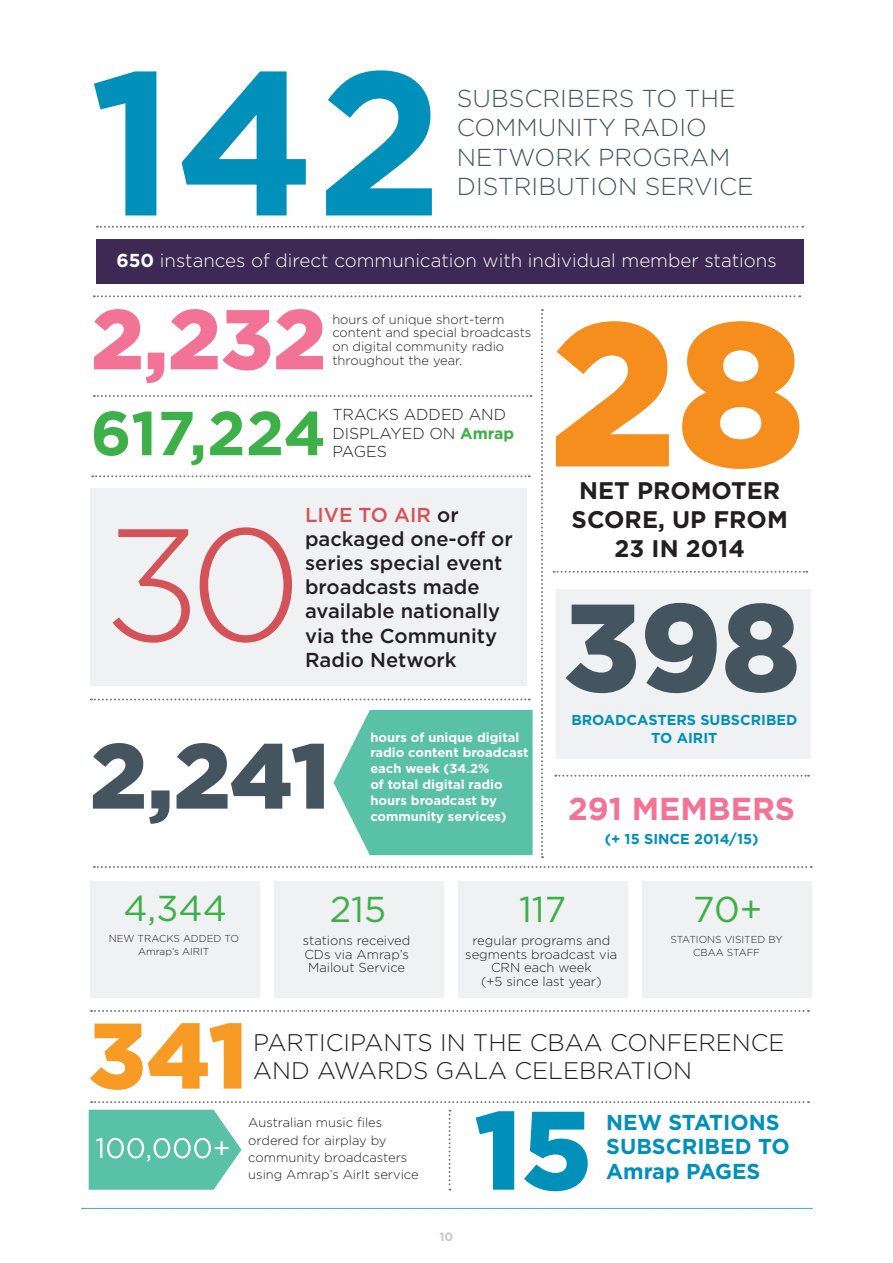
<style>
.page{position:relative;width:893px;height:1263px;background:#fff}
.page>*{position:absolute;margin:0;border:0;box-sizing:border-box;transform-origin:0 0}
.t1{font:300 159.3px "Gotham";color:#d45358}
.t2{font:900 124.05px "Gotham";color:#45555f}
.t3{font:36px "Gotham";color:#3eb049}
.t4{font:700 31.65px "Gotham";color:#f27396}
.t5{font:300 24.45px/29.4px "Gotham";color:#45555f}
.t6{font:300 24px/28.5px "Gotham";color:#231f20}
.t7{font:700 24px/28.8px "Gotham";color:#231f20;text-align:center}
.t8{font:700 21.6px/24.5px "Gotham";color:#0090ba}
.t9{font:500 20.1px/24.2px "Gotham";color:#231f20}
.t10{font:300 18.75px "Gotham";color:#fff}
.t11{font:300 15.9px/18.8px "Gotham";color:#231f20}
.t12{font:700 14.4px/17.2px "Gotham";color:#0090ba;text-align:center}
.t13{font:300 12.9px/13.6px "Gotham";color:#231f20}
.t14{font:700 12.9px/15.9px "Gotham";color:#fff}
.t15{font:700 12px "Gotham";color:#cac7c6}
.t16{font:300 10.05px/12.9px "Gotham";color:#231f20;text-align:center}
.s1{font-weight:700}
.s2{font-weight:700;color:#3eb049}
.s3{color:#d45358}
</style>
<div class="page">
<svg style="left:82px;top:1208px;width:730px;height:1px"></svg>
<svg style="left:333px;top:710px;width:200px;height:145px;background:#69c7ad"></svg>
<div style="left:90px;top:488px;width:437px;height:198px;background:#f0f1f2"></div>
<svg style="left:94px;top:411px;width:229px;height:54px"></svg>
<svg style="left:94px;top:309px;width:229px;height:74px"></svg>
<svg style="left:97px;top:226px;width:706px;height:2px"></svg>
<svg style="left:94px;top:295px;width:706px;height:2px"></svg>
<svg style="left:94px;top:395px;width:437px;height:2px"></svg>
<svg style="left:92px;top:475px;width:438px;height:2px"></svg>
<svg style="left:91px;top:698px;width:439px;height:2px"></svg>
<svg style="left:554px;top:571px;width:253px;height:2px"></svg>
<svg style="left:94px;top:866px;width:718px;height:2px"></svg>
<svg style="left:91px;top:1010px;width:718px;height:2px"></svg>
<svg style="left:91px;top:1101px;width:718px;height:2px"></svg>
<svg style="left:555px;top:775px;width:254px;height:2px"></svg>
<div style="left:96px;top:239px;width:707px;height:44px;background:#3e2954"></div>
<div style="left:556px;top:589px;width:254px;height:170px;background:#f0f1f2"></div>
<svg style="left:541px;top:309px;width:2px;height:549px"></svg>
<svg style="left:449px;top:1110px;width:2px;height:80px"></svg>
<svg style="left:556px;top:321px;width:243px;height:148px"></svg>
<svg style="left:476px;top:1111px;width:112px;height:80px"></svg>
<svg style="left:93px;top:743px;width:231px;height:81px"></svg>
<svg style="left:94px;top:70px;width:338px;height:145px"></svg>
<div style="left:90px;top:881px;width:169px;height:116px;background:#f0f1f2"></div>
<div style="left:274px;top:881px;width:169px;height:116px;background:#f0f1f2"></div>
<div style="left:458px;top:881px;width:169px;height:116px;background:#f0f1f2"></div>
<div style="left:643px;top:881px;width:169px;height:116px;background:#f0f1f2"></div>
<svg style="left:90px;top:1023px;width:151px;height:67px"></svg>
<svg style="left:89px;top:1110px;width:152px;height:80px;background:#71cab2"></svg>
<h3 class="t5" style="left:457px;top:83px;width:298px">SUBSCRIBERS TO THE<br>COMMUNITY RADIO<br>NETWORK PROGRAM<br>DISTRIBUTION SERVICE</h3>
<h3 class="t10" style="left:116px;top:248px;width:662px"><span class="s1">650</span> instances of direct communication with individual member stations</h3>
<p class="t13" style="left:332px;top:312px;width:201px">hours of unique short-term content and special broadcasts on digital community radio throughout the year.</p>
<p class="t11" style="left:332px;top:404px;width:183px">TRACKS ADDED AND<br>DISPLAYED ON <span class="s2">Amrap<br></span>PAGES</p>
<h1 class="t1" style="left:104px;top:484px;width:200px">30</h1>
<h3 class="t9" style="left:305px;top:502px;width:209px"><span class="s3">LIVE TO AIR</span> or packaged one-off or series special event broadcasts made available nationally via the Community<br>Radio Network</h3>
<p class="t14" style="left:370px;top:729px;width:160px">hours of unique digital radio content broadcast each week (34.2%<br>of total digital radio hours broadcast by community services)</p>
<h3 class="t7" style="left:572px;top:476px;width:218px">NET PROMOTER<br>SCORE, UP FROM<br>23 IN 2014</h3>
<h2 class="t2" style="left:563px;top:562px;width:238px">398</h2>
<p class="t12" style="left:571px;top:711px;width:227px">BROADCASTERS SUBSCRIBED<br>TO AIRIT</p>
<h3 class="t4" style="left:568px;top:788px;width:229px">291 MEMBERS</h3>
<p class="t12" style="left:605px;top:830px;width:155px">(+ 15 SINCE 2014/15)</p>
<h3 class="t3" style="left:123px;top:885px;width:105px">4,344</h3>
<h3 class="t3" style="left:330px;top:886px;width:58px">215</h3>
<h3 class="t3" style="left:519px;top:886px;width:49px">117</h3>
<h3 class="t3" style="left:693px;top:887px;width:70px">70+</h3>
<p class="t16" style="left:109px;top:932px;width:132px">NEW TRACKS ADDED TO<br>Amrap’s AIRIT</p>
<p class="t13" style="left:303px;top:933px;width:109px;text-align:justify">stations received CDs via Amrap’s Mailout Service</p>
<p class="t13" style="left:465px;top:933px;width:154px;text-align:center">regular programs and segments broadcast via<br>CRN each week<br>(+5 since last year)</p>
<p class="t16" style="left:670px;top:933px;width:114px">STATIONS VISITED BY<br>CBAA STAFF</p>
<h3 class="t6" style="left:253px;top:1027px;width:533px">PARTICIPANTS IN THE CBAA CONFERENCE<br>AND AWARDS GALA CELEBRATION</h3>
<p class="t13" style="left:248px;top:1114px;width:172px;line-height:17.2px">Australian music files ordered for airplay by community broadcasters using Amrap’s AirIt service</p>
<p class="t15" style="left:440px;top:1228px;width:15px">10</p>
<h3 class="t8" style="left:606px;top:1110px;width:185px">NEW STATIONS<br>SUBSCRIBED TO<br>Amrap PAGES</h3>
</div>
